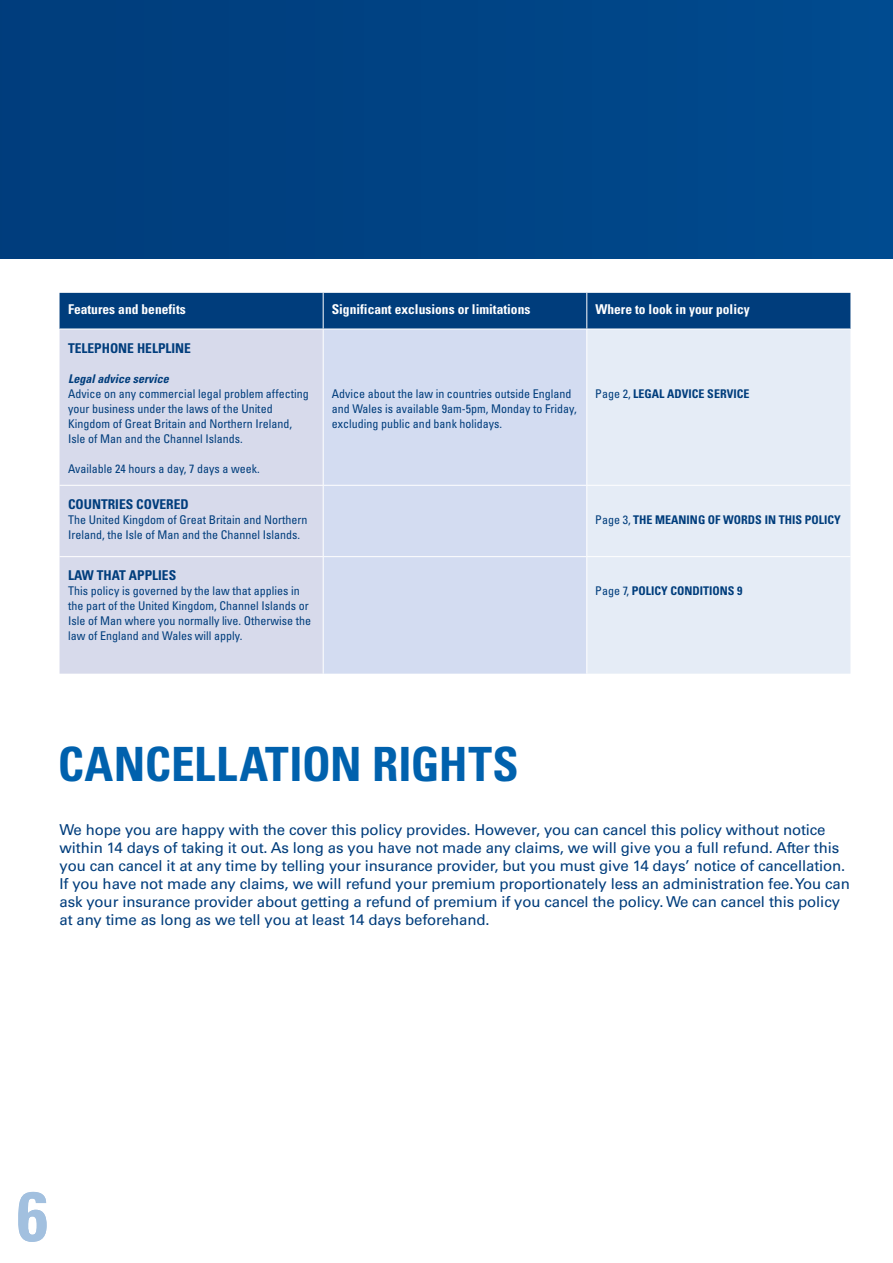
<style>
.page{position:relative;width:893px;height:1263px;background:#fff}
.page>*{position:absolute;margin:0;border:0;box-sizing:border-box;transform-origin:0 0}
.t1{font:700 condensed 69.75px "Univers LT Std";color:#a2c0df}
.t2{font:700 condensed 47.25px "Univers LT Std";color:#0061ad}
.t3{font:15px/18px "Univers LT Std";letter-spacing:-.01em;color:#003d7c}
.t4{font:700 condensed 13.5px "Univers LT Std";color:#fff}
.t5{font:700 condensed 13.5px "Univers LT Std";color:#003d7c}
.t6{font:condensed 12px/15px "Univers LT Std";color:#003d7c}
.t7{font:700 condensed 12px "Univers LT Std";color:#003d7c}
.t8{font:italic 700 condensed 12px "Univers LT Std";color:#003d7c}
.s1{font-weight:400}
</style>
<div class="page">
<div style="left:60px;top:293px;width:790px;height:36px;background:#003d7c"></div>
<div style="left:60px;top:330px;width:263px;height:344px;background:#d7daeb"></div>
<div style="left:324px;top:330px;width:262px;height:344px;background:#d3dcf1"></div>
<div style="left:587px;top:330px;width:263px;height:344px;background:#e5ecf6"></div>
<hr style="left:60px;top:485px;width:263px;height:1px;background:#fff">
<hr style="left:323px;top:485px;width:264px;height:1px;background:#fff">
<hr style="left:587px;top:485px;width:263px;height:1px;background:#fff">
<hr style="left:60px;top:556px;width:263px;height:1px;background:#fff">
<hr style="left:323px;top:556px;width:264px;height:1px;background:#fff">
<hr style="left:587px;top:556px;width:263px;height:1px;background:#fff">
<hr style="left:323px;top:293px;width:1px;height:36px;background:#fff">
<hr style="left:586px;top:293px;width:1px;height:36px;background:#fff">
<div style="left:0;top:0;width:893px;height:259px;background:#004384"></div>
<p class="t4" style="left:68px;top:301px;width:119px">Features and benefits</p>
<p class="t4" style="left:332px;top:301px;width:200px">Significant exclusions or limitations</p>
<p class="t4" style="left:595px;top:301px;width:156px">Where to look in your policy</p>
<p class="t5" style="left:68px;top:339px;width:124px">TELEPHONE HELPLINE</p>
<p class="t8" style="left:68px;top:371px;width:102px">Legal advice service</p>
<p class="t6" style="left:68px;top:386px;width:242px">Advice on any commercial legal problem affecting your business under the laws of the United Kingdom of Great Britain and Northern Ireland, Isle of Man and the Channel Islands.</p>
<p class="t6" style="left:68px;top:461px;width:193px">Available 24 hours a day, 7 days a week.</p>
<p class="t6" style="left:332px;top:386px;width:247px">Advice about the law in countries outside England and Wales is available 9am-5pm, Monday to Friday, excluding public and bank holidays.</p>
<p class="t7" style="left:595px;top:386px;width:156px"><span class="s1">Page 2,</span> LEGAL ADVICE SERVICE</p>
<p class="t5" style="left:68px;top:496px;width:122px">COUNTRIES COVERED</p>
<p class="t6" style="left:68px;top:512px;width:241px">The United Kingdom of Great Britain and Northern<br>Ireland, the Isle of Man and the Channel Islands.</p>
<p class="t7" style="left:595px;top:512px;width:247px"><span class="s1">Page 3,</span> THE MEANING OF WORDS IN THIS POLICY</p>
<p class="t5" style="left:68px;top:567px;width:110px">LAW THAT APPLIES</p>
<p class="t6" style="left:68px;top:583px;width:245px">This policy is governed by the law that applies in the part of the United Kingdom, Channel Islands or Isle of Man where you normally live. Otherwise the law of England and Wales will apply.</p>
<p class="t7" style="left:595px;top:583px;width:149px"><span class="s1">Page 7,</span> POLICY CONDITIONS 9</p>
<h2 class="t2" style="left:58px;top:735px;width:462px">CANCELLATION RIGHTS</h2>
<p class="t3" style="left:60px;top:820px;width:792px">We hope you are happy with the cover this policy provides. However, you can cancel this policy without notice within 14 days of taking it out. As long as you have not made any claims, we will give you a full refund. After this you can cancel it at any time by telling your insurance provider, but you must give 14 days’ notice of cancellation.<br>If you have not made any claims, we will refund your premium proportionately less an administration fee. You can ask your insurance provider about getting a refund of premium if you cancel the policy. We can cancel this policy at any time as long as we tell you at least 14 days beforehand.</p>
<h1 class="t1" style="left:17px;top:1173px;width:32px">6</h1>
</div>
